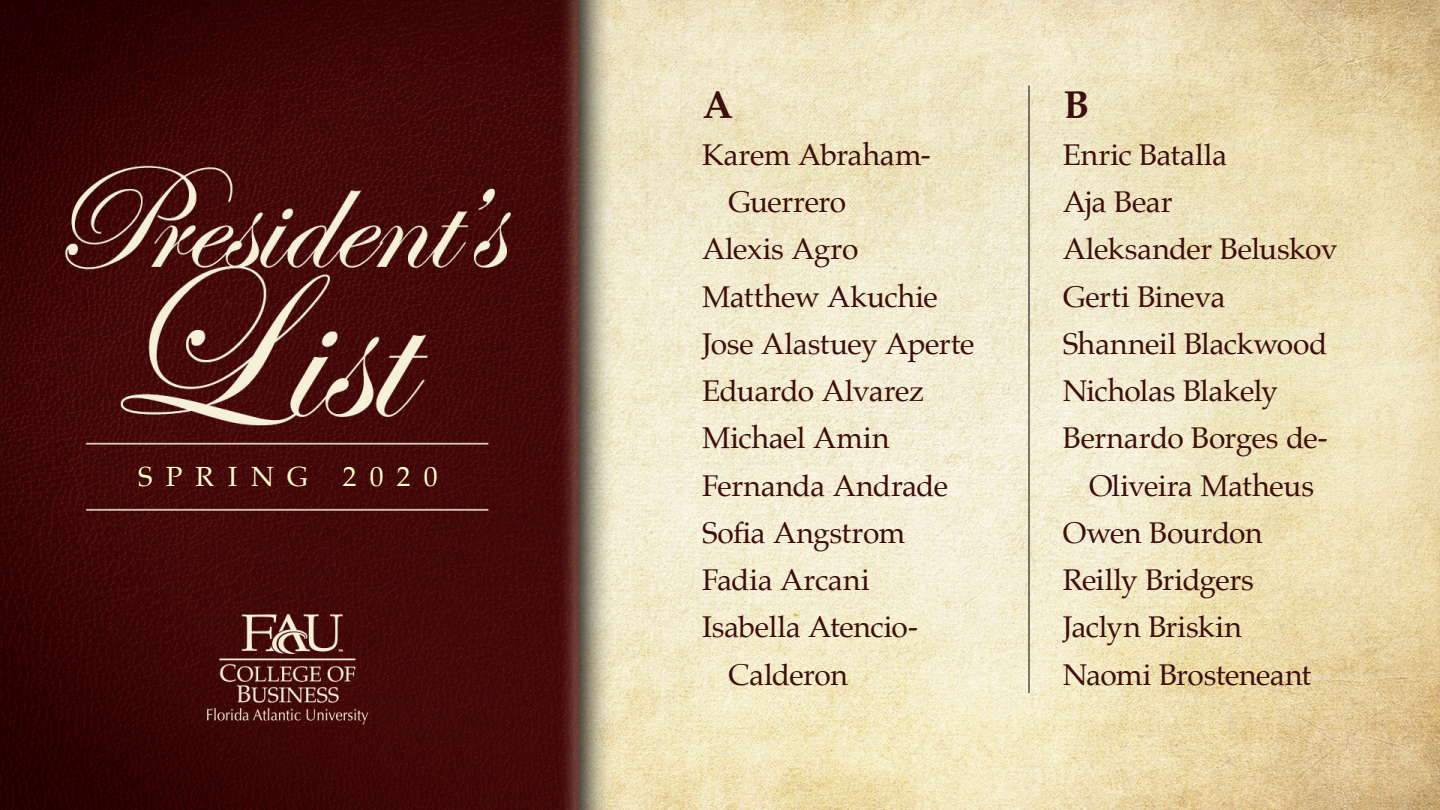
<style>
.page{position:relative;width:1440px;height:810px;background:#fff}
.page>*{position:absolute;margin:0;border:0;box-sizing:border-box;transform-origin:0 0}
.t1{font:700 39px "Palatino";color:#3d0e0b}
.t2{font:30px "Palatino";letter-spacing:-.015em;color:#3d0e0b}
.t3{font:27.75px "Palatino";letter-spacing:.475em;color:#ffc}
</style>
<div class="page">
<img style="left:0;top:0;width:1440px;height:810px">
<hr style="left:1029px;top:86px;width:1px;height:607px;background:#000">
<p class="t3" style="left:138px;top:454px;width:171px">SPRING</p>
<p class="t3" style="left:343px;top:454px;width:97px">2020</p>
<h1 class="t1" style="left:703px;top:71px;width:32px">A</h1>
<p class="t2" style="left:702px;top:130px;width:230px">Karem Abraham-</p>
<p class="t2" style="left:728px;top:177px;width:120px">Guerrero</p>
<p class="t2" style="left:702px;top:224px;width:158px">Alexis Agro</p>
<p class="t2" style="left:702px;top:271px;width:237px">Matthew Akuchie</p>
<p class="t2" style="left:702px;top:319px;width:274px">Jose Alastuey Aperte</p>
<p class="t2" style="left:702px;top:366px;width:224px">Eduardo Alvarez</p>
<p class="t2" style="left:702px;top:413px;width:189px">Michael Amin</p>
<p class="t2" style="left:702px;top:460px;width:248px">Fernanda Andrade</p>
<p class="t2" style="left:702px;top:508px;width:205px">Sofia Angstrom</p>
<p class="t2" style="left:702px;top:555px;width:169px">Fadia Arcani</p>
<p class="t2" style="left:702px;top:602px;width:218px">Isabella Atencio-</p>
<p class="t2" style="left:728px;top:649px;width:121px">Calderon</p>
<h1 class="t1" style="left:1064px;top:71px;width:28px">B</h1>
<p class="t2" style="left:1063px;top:130px;width:166px">Enric Batalla</p>
<p class="t2" style="left:1063px;top:177px;width:112px">Aja Bear</p>
<p class="t2" style="left:1063px;top:224px;width:276px">Aleksander Beluskov</p>
<p class="t2" style="left:1063px;top:271px;width:164px">Gerti Bineva</p>
<p class="t2" style="left:1063px;top:319px;width:266px">Shanneil Blackwood</p>
<p class="t2" style="left:1063px;top:366px;width:217px">Nicholas Blakely</p>
<p class="t2" style="left:1063px;top:413px;width:267px">Bernardo Borges de-</p>
<p class="t2" style="left:1089px;top:460px;width:227px">Oliveira Matheus</p>
<p class="t2" style="left:1063px;top:508px;width:201px">Owen Bourdon</p>
<p class="t2" style="left:1063px;top:555px;width:193px">Reilly Bridgers</p>
<p class="t2" style="left:1063px;top:602px;width:181px">Jaclyn Briskin</p>
<p class="t2" style="left:1063px;top:649px;width:250px">Naomi Brosteneant</p>
</div>
